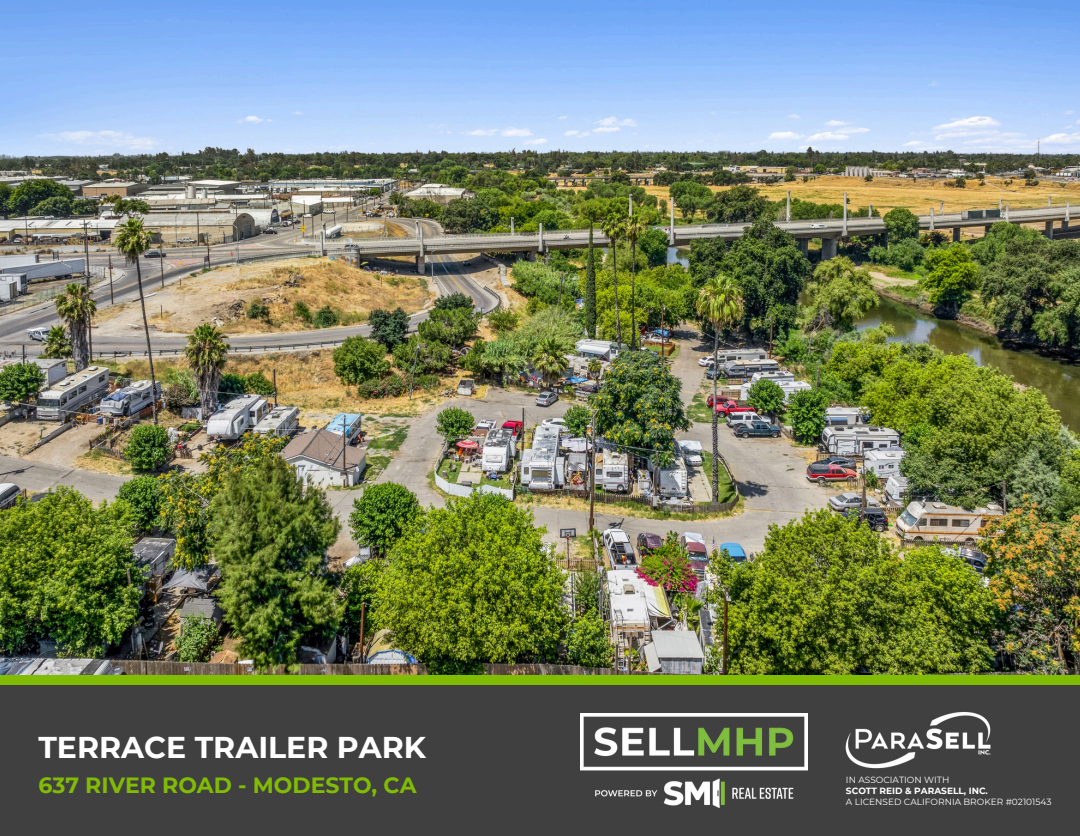
<style>
.page{position:relative;width:1080px;height:836px;background:#fff}
.page>*{position:absolute;margin:0;border:0;box-sizing:border-box;transform-origin:0 0}
.t1{font:700 30px "Montserrat";color:#fff}
.t2{font:700 22px "Montserrat";color:#81bc03}
.t3{font:9px "Montserrat";color:#fff}
.t4{font:700 9px "Montserrat";color:#fff}
</style>
<div class="page">
<img style="left:0;top:0;width:1080px;height:675px">
<div style="left:0;top:685px;width:1080px;height:150px;background:#404041"></div>
<div style="left:0;top:675px;width:1080px;height:10px;background:#81bc03"></div>
<img style="left:580px;top:713px;width:227px;height:94px">
<img style="left:845px;top:712px;width:146px;height:57px">
<h1 class="t1" style="left:38px;top:728px;width:389px">TERRACE TRAILER PARK</h1>
<h2 class="t2" style="left:38px;top:771px;width:380px">637 RIVER ROAD - MODESTO, CA</h2>
<p class="t3" style="left:846px;top:774px;width:105px">IN ASSOCIATION WITH</p>
<p class="t4" style="left:846px;top:785px;width:144px">SCOTT REID &amp; PARASELL, INC.</p>
<p class="t3" style="left:846px;top:796px;width:207px">A LICENSED CALIFORNIA BROKER #02101543</p>
</div>
